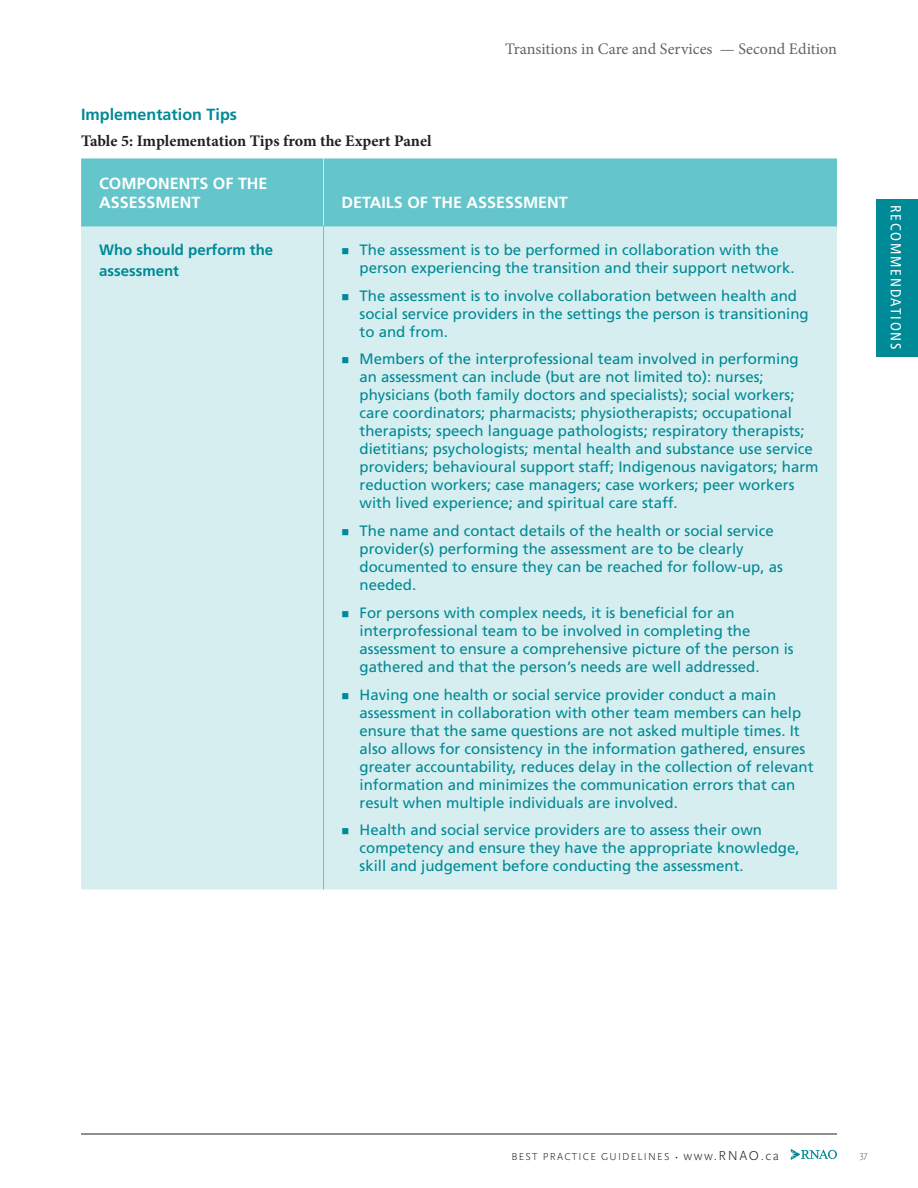
<style>
.page{position:relative;width:918px;height:1188px;background:#fff}
.page>*{position:absolute;margin:0;border:0;box-sizing:border-box;transform-origin:0 0}
.TABLE___HEADER_white{font:700 16.2px/19.2px "Frutiger LT Std";color:#fff}
.MAIN___Table_figure___header_copy{font:700 16.2px "Minion Pro";letter-spacing:-.005em;color:#231f20}
.t1{font:16.2px "Minion Pro";color:#636366}
.MAIN_AREA__Header_2{font:700 16.2px "Frutiger LT Std";color:#008996}
.TABLE__Tabs_1{font:15px/18px "Frutiger LT Std";color:#008996}
.TABLE__main_text_-_GR{font:700 15px/21px "Frutiger LT Std";color:#008996}
.t2{font:condensed 14.7px "Frutiger LT Std";letter-spacing:.12em;color:#fff}
.t3{font:300 10.5px "Scala Sans OT";letter-spacing:.12em;color:#231f20}
.t4{font:300 10.5px "Scala Sans OT";color:#636366}
.s1{font-size:13.5px}
</style>
<div class="page">
<hr style="left:81px;top:1134px;width:756px;height:1px;background:#231f20">
<svg style="left:791px;top:1149px;width:46px;height:11px"></svg>
<div style="left:876px;top:199px;width:42px;height:158px;background:#008996"></div>
<div style="left:81px;top:158px;width:756px;height:67px;background:#64c5ca"></div>
<div style="left:81px;top:226px;width:756px;height:663px;background:#d6eeef"></div>
<hr style="left:81px;top:225px;width:243px;height:1px;background:#64c5ca">
<hr style="left:324px;top:225px;width:513px;height:1px;background:#64c5ca">
<hr style="left:323px;top:226px;width:1px;height:663px;background:#64c5ca">
<hr style="left:323px;top:158px;width:1px;height:67px;background:#d6eeef">
<p class="t1" style="left:505px;top:38px;width:333px">Transitions in Care and Services — Second Edition</p>
<p class="MAIN_AREA__Header_2" style="left:81px;top:105px;width:157px">Implementation Tips</p>
<p class="MAIN___Table_figure___header_copy" style="left:81px;top:129px;width:352px">Table 5: Implementation Tips from the Expert Panel</p>
<p class="TABLE___HEADER_white" style="left:99px;top:173px;width:170px">COMPONENTS OF THE<br>ASSESSMENT</p>
<p class="TABLE___HEADER_white" style="left:342px;top:193px;width:228px">DETAILS OF THE ASSESSMENT</p>
<p class="TABLE__main_text_-_GR" style="left:99px;top:239px;width:176px">Who should perform the assessment</p>
<p class="TABLE__Tabs_1" style="left:360px;top:241px;width:437px;text-indent:-18px">■ The assessment is to be performed in collaboration with the person experiencing the transition and their support network.</p>
<p class="TABLE__Tabs_1" style="left:360px;top:287px;width:451px;text-indent:-18px">■ The assessment is to involve collaboration between health and social service providers in the settings the person is transitioning to and from.</p>
<p class="TABLE__Tabs_1" style="left:360px;top:350px;width:460px;text-indent:-18px">■ Members of the interprofessional team involved in performing an assessment can include (but are not limited to): nurses; physicians (both family doctors and specialists); social workers; care coordinators; pharmacists; physiotherapists; occupational therapists; speech language pathologists; respiratory therapists; dietitians; psychologists; mental health and substance use service providers; behavioural support staff; Indigenous navigators; harm reduction workers; case managers; case workers; peer workers with lived experience; and spiritual care staff.</p>
<p class="TABLE__Tabs_1" style="left:360px;top:522px;width:425px;text-indent:-18px">■ The name and contact details of the health or social service provider(s) performing the assessment are to be clearly documented to ensure they can be reached for follow-up, as needed.</p>
<p class="TABLE__Tabs_1" style="left:360px;top:604px;width:436px;text-indent:-18px">■ For persons with complex needs, it is beneficial for an interprofessional team to be involved in completing the assessment to ensure a comprehensive picture of the person is gathered and that the person’s needs are well addressed.</p>
<p class="TABLE__Tabs_1" style="left:360px;top:686px;width:456px;text-indent:-18px">■ Having one health or social service provider conduct a main assessment in collaboration with other team members can help ensure that the same questions are not asked multiple times. It also allows for consistency in the information gathered, ensures greater accountability, reduces delay in the collection of relevant information and minimizes the communication errors that can result when multiple individuals are involved.</p>
<p class="TABLE__Tabs_1" style="left:360px;top:821px;width:442px;text-indent:-18px">■ Health and social service providers are to assess their own competency and ensure they have the appropriate knowledge, skill and judgement before conducting the assessment.</p>
<p class="t2" style="left:905px;top:205px;width:146px;rotate:90deg">RECOMMENDATIONS</p>
<p class="t3" style="left:511px;top:1151px;width:269px">BEST PRACTICE GUIDELINES • <span class="s1">www.RNAO.ca</span></p>
<p class="t4" style="left:860px;top:1149px;width:10px">37</p>
</div>
